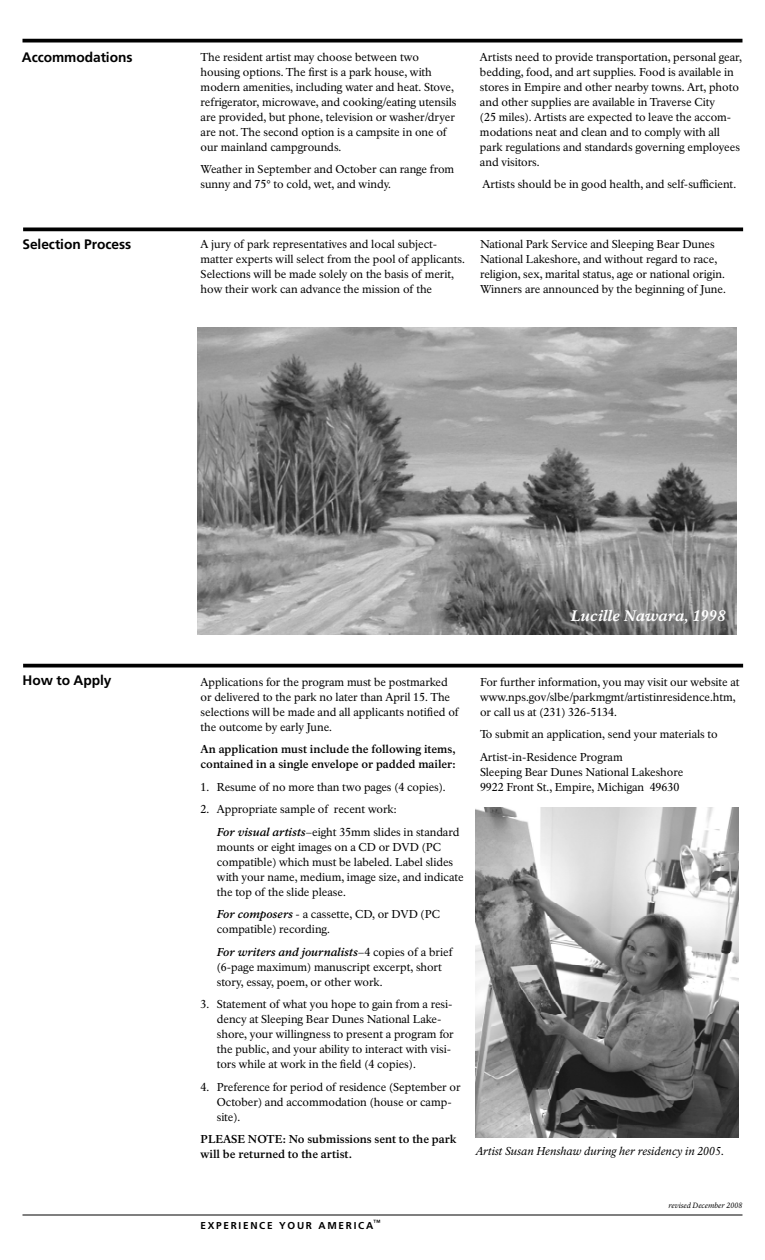
<style>
.page{position:relative;width:765px;height:1260px;background:#fff}
.page>*{position:absolute;margin:0;border:0;box-sizing:border-box;transform-origin:0 0}
.t1{font:italic 800 15px "NPS Rawlinson OT";color:#fff}
.t2{font:700 13.75px "Frutiger LT Std";letter-spacing:-.005em;color:#000}
.t3{font:11.25px/15px "NPS Rawlinson OT";letter-spacing:-.005em;color:#000}
.t4{font:700 11.25px/15px "NPS Rawlinson OT";letter-spacing:-.005em;color:#000}
.t5{font:italic 11.25px "NPS Rawlinson OT";color:#000}
.t6{font:700 10px "Frutiger LT Std";letter-spacing:.17em;color:#000}
.t7{font:italic 7.5px "NPS Rawlinson OT";color:#000}
.s1{font-weight:700;font-style:italic}
</style>
<div class="page">
<hr style="left:23px;top:228px;width:720px;height:3px;background:#000">
<svg style="left:23px;top:664px;width:720px;height:4px;background:#1f1f1f"></svg>
<svg style="left:22px;top:39px;width:720px;height:4px;background:#1f1f1f"></svg>
<img style="left:476px;top:807px;width:262px;height:330px">
<img style="left:198px;top:328px;width:538px;height:307px">
<hr style="left:22px;top:1215px;width:720px;height:1px;background:#000">
<p class="t2" style="left:22px;top:49px;width:112px">Accommodations</p>
<p class="t3" style="left:201px;top:50px;width:257px">The resident artist may choose between two housing options. The first is a park house, with modern amenities, including water and heat. Stove, refrigerator, microwave, and cooking/eating utensils are provided, but phone, television or washer/dryer are not. The second option is a campsite in one of our mainland campgrounds.</p>
<p class="t3" style="left:201px;top:162px;width:255px">Weather in September and October can range from sunny and 75° to cold, wet, and windy.</p>
<p class="t3" style="left:480px;top:50px;width:263px">Artists need to provide transportation, personal gear, bedding, food, and art supplies. Food is available in stores in Empire and other nearby towns. Art, photo and other supplies are available in Traverse City<br>(25 miles). Artists are expected to leave the accom&shy;modations neat and clean and to comply with all park regulations and standards governing employees and visitors.</p>
<p class="t3" style="left:482px;top:177px;width:255px">Artists should be in good health, and self-sufficient.</p>
<p class="t2" style="left:22px;top:236px;width:110px">Selection Process</p>
<p class="t3" style="left:201px;top:237px;width:266px">A jury of park representatives and local subject&shy;matter experts will select from the pool of applicants.<br>Selections will be made solely on the basis of merit, how their work can advance the mission of the</p>
<p class="t3" style="left:480px;top:237px;width:247px">National Park Service and Sleeping Bear Dunes National Lakeshore, and without regard to race, religion, sex, marital status, age or national origin.<br>Winners are announced by the beginning of June.</p>
<p class="t2" style="left:22px;top:672px;width:91px">How to Apply</p>
<h1 class="t1" style="left:571px;top:607px;width:157px">Lucille Nawara, 1998</h1>
<p class="t3" style="left:201px;top:674px;width:260px">Applications for the program must be postmarked or delivered to the park no later than April 15. The selections will be made and all applicants notified of the outcome by early June.</p>
<p class="t4" style="left:201px;top:742px;width:257px">An application must include the following items, contained in a single envelope or padded mailer:</p>
<p class="t3" style="left:201px;top:779px;width:247px">1. Resume of no more than two pages (4 copies).</p>
<p class="t3" style="left:217px;top:798px;width:244px;line-height:22.5px;text-indent:-16px">2. Appropriate sample of recent work:<br><span class="s1">For visual artists</span>–eight 35mm slides in standard</p>
<p class="t3" style="left:217px;top:839px;width:248px">mounts or eight images on a CD or DVD (PC compatible) which must be labeled. Label slides with your name, medium, image size, and indicate the top of the slide please.</p>
<p class="t3" style="left:217px;top:907px;width:225px"><span class="s1">For composers</span> - a cassette, CD, or DVD (PC compatible) recording.</p>
<p class="t3" style="left:217px;top:944px;width:237px"><span class="s1">For writers and journalists</span>–4 copies of a brief (6-page maximum) manuscript excerpt, short story, essay, poem, or other work.</p>
<p class="t3" style="left:217px;top:997px;width:238px;text-indent:-16px">3. Statement of what you hope to gain from a resi&shy;dency at Sleeping Bear Dunes National Lake&shy;shore, your willingness to present a program for the public, and your ability to interact with visi&shy;tors while at work in the field (4 copies).</p>
<p class="t3" style="left:217px;top:1079px;width:245px;text-indent:-16px">4. Preference for period of residence (September or<br>October) and accommodation (house or camp&shy;site).</p>
<p class="t4" style="left:201px;top:1132px;width:257px">PLEASE NOTE: No submissions sent to the park will be returned to the artist.</p>
<p class="t3" style="left:480px;top:675px;width:261px">For further information, you may visit our website at www.nps.gov/slbe/parkmgmt/artistinresidence.htm, or call us at (231) 326-5134.</p>
<p class="t3" style="left:480px;top:723px;width:239px;line-height:22.5px">To submit an application, send your materials to<br>Artist-in-Residence Program</p>
<p class="t3" style="left:480px;top:765px;width:205px">Sleeping Bear Dunes National Lakeshore<br>9922 Front St., Empire, Michigan 49630</p>
<p class="t5" style="left:476px;top:1145px;width:250px">Artist Susan Henshaw during her residency in 2005.</p>
<p class="t6" style="left:201px;top:1219px;width:182px">EXPERIENCE YOUR AMERICA<sup>™</sup></p>
<p class="t7" style="left:668px;top:1201px;width:76px">revised December 2008</p>
</div>
